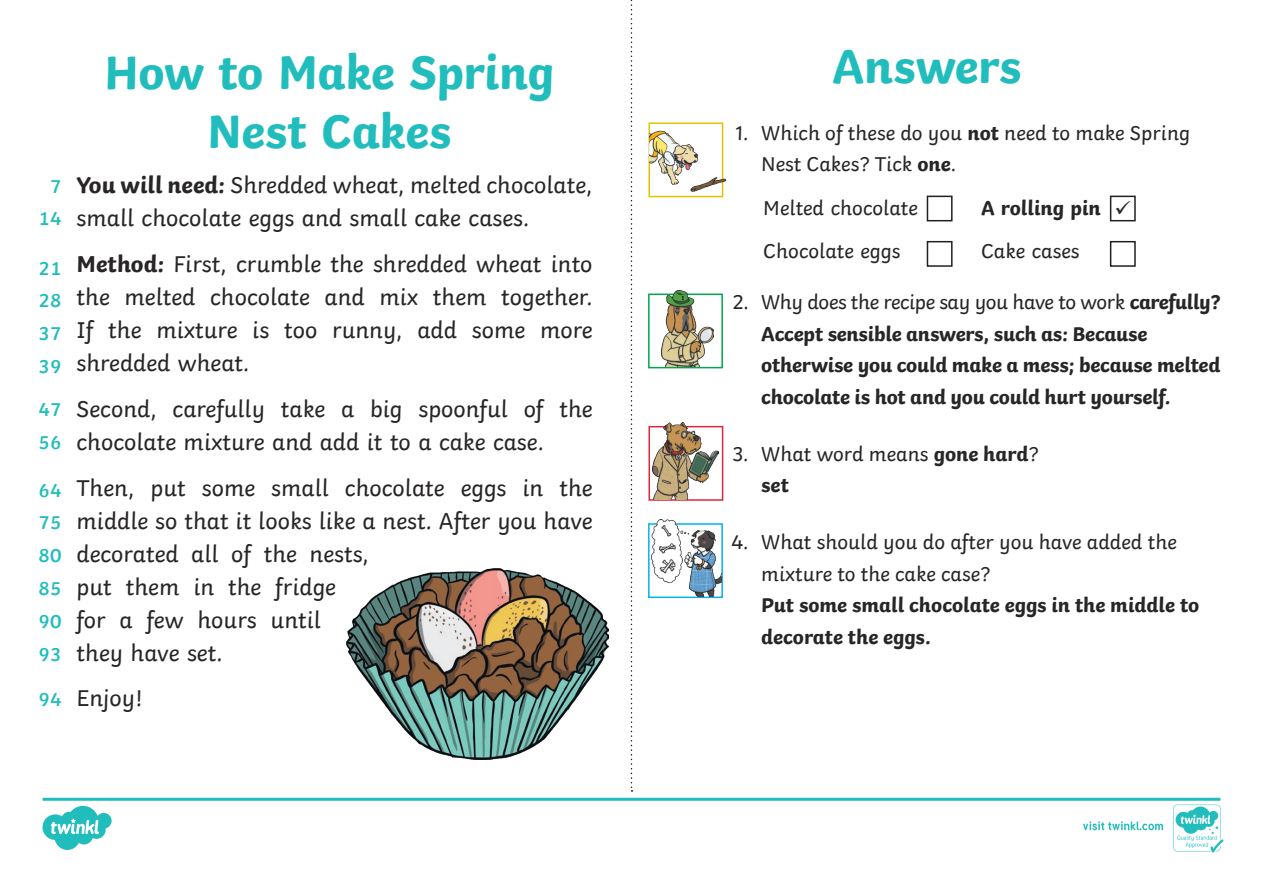
<style>
.page{position:relative;width:1263px;height:893px;background:#fff}
.page>*{position:absolute;margin:0;border:0;box-sizing:border-box;transform-origin:0 0}
.Heading_1{font:700 49.5px/59.4px "Twinkl";letter-spacing:-.01em;color:#21bdbd;text-align:center}
.KS1_Body_Copy{font:24px/33px "Twinkl";color:#282526}
.KS1_Body_Copy-2{font:21px/31.5px "Twinkl";color:#282526}
.KS1_Body_Copy-3{font:700 21px/31.5px "Twinkl";letter-spacing:-.01em;color:#282526}
.KS1_Body_Copy-4{font:600 19.5px/33px "Twinkl";color:#21bdbd;text-align:justify}
.s1{font-weight:700}
.s2{font-weight:400}
</style>
<div class="page">
<svg style="left:631px;top:0;width:1px;height:792px"></svg>
<div style="left:648px;top:294px;width:75px;height:74px;border:2px solid #00a54f"></div>
<img style="left:661px;top:290px;width:53px;height:77px">
<div style="left:648px;top:426px;width:75px;height:75px;border:2px solid #dd273c"></div>
<img style="left:652px;top:423px;width:67px;height:76px">
<div style="left:648px;top:122px;width:75px;height:75px;border:2px solid #e0c403"></div>
<img style="left:650px;top:122px;width:77px;height:74px">
<div style="left:648px;top:523px;width:75px;height:75px;border:2px solid #00b3ef"></div>
<img style="left:651px;top:519px;width:70px;height:78px">
<div style="left:927px;top:196px;width:25px;height:25px;border:2px solid #231f20"></div>
<div style="left:1110px;top:196px;width:26px;height:25px;border:2px solid #231f20"></div>
<div style="left:927px;top:241px;width:25px;height:26px;border:2px solid #231f20"></div>
<div style="left:1110px;top:241px;width:26px;height:26px;border:2px solid #231f20"></div>
<img style="left:347px;top:568px;width:261px;height:192px">
<svg style="left:43px;top:798px;width:1180px;height:54px"></svg>
<p class="KS1_Body_Copy-4" style="left:50px;top:168px;width:13px">7</p>
<p class="KS1_Body_Copy-4" style="left:39px;top:200px;width:25px">14</p>
<p class="KS1_Body_Copy-4" style="left:39px;top:250px;width:25px">21</p>
<p class="KS1_Body_Copy-4" style="left:39px;top:282px;width:25px">28</p>
<p class="KS1_Body_Copy-4" style="left:39px;top:315px;width:25px">37</p>
<p class="KS1_Body_Copy-4" style="left:39px;top:348px;width:25px">39</p>
<p class="KS1_Body_Copy-4" style="left:39px;top:391px;width:25px">47</p>
<p class="KS1_Body_Copy-4" style="left:39px;top:424px;width:25px">56</p>
<p class="KS1_Body_Copy-4" style="left:39px;top:472px;width:25px">64</p>
<p class="KS1_Body_Copy-4" style="left:39px;top:504px;width:25px">75</p>
<p class="KS1_Body_Copy-4" style="left:39px;top:537px;width:25px">80<br>85<br>90<br>93</p>
<p class="KS1_Body_Copy-4" style="left:39px;top:681px;width:25px">94</p>
<p class="Heading_1" style="left:104px;top:37px;width:452px">How to Make Spring<br>Nest Cakes</p>
<p class="KS1_Body_Copy" style="left:77px;top:167px;width:518px"><span class="s1">You will need:</span> Shredded wheat, melted chocolate, small chocolate eggs and small cake cases.</p>
<p class="KS1_Body_Copy" style="left:77px;top:245px;width:518px;text-align:justify"><span class="s1">Method:</span> First, crumble the shredded wheat into the melted chocolate and mix them together.<br>If the mixture is too runny, add some more shredded wheat.</p>
<p class="KS1_Body_Copy" style="left:77px;top:390px;width:518px">Second, carefully take a big spoonful of the chocolate mixture and add it to a cake case.</p>
<p class="KS1_Body_Copy" style="left:77px;top:469px;width:518px">Then, put some small chocolate eggs in the middle so that it looks like a nest. After you have decorated all of the nests,<br>put them in the fridge<br>for a few hours until<br>they have set.</p>
<p class="KS1_Body_Copy" style="left:77px;top:680px;width:68px">Enjoy!</p>
<p class="Heading_1" style="left:832px;top:31px;width:190px">Answers</p>
<p class="KS1_Body_Copy-2" style="left:761px;top:115px;width:431px;text-indent:-26px">1. Which of these do you <span class="s1">not</span> need to make Spring<br>Nest Cakes? Tick <span class="s1">one</span>.</p>
<p class="KS1_Body_Copy-2" style="left:763px;top:190px;width:156px">Melted chocolate</p>
<p class="KS1_Body_Copy-3" style="left:981px;top:189px;width:121px">A rolling pin</p>
<p class="KS1_Body_Copy-2" style="left:763px;top:234px;width:139px">Chocolate eggs</p>
<p class="KS1_Body_Copy-2" style="left:981px;top:234px;width:100px">Cake cases</p>
<p class="KS1_Body_Copy-3" style="left:761px;top:284px;width:461px;text-indent:-28px"><span class="s2">2. Why does the recipe say you have to work</span> carefully?<br>Accept sensible answers, such as: Because otherwise you could make a mess; because melted chocolate is hot and you could hurt yourself.</p>
<p class="KS1_Body_Copy-2" style="left:761px;top:436px;width:279px;text-indent:-29px">3. What word means <span class="s1">gone hard</span>? <span class="s1">set</span></p>
<p class="KS1_Body_Copy-2" style="left:761px;top:525px;width:440px;text-indent:-30px">4. What should you do after you have added the mixture to the cake case?<br><span class="s1">Put some small chocolate eggs in the middle to decorate the eggs.</span></p>
</div>
